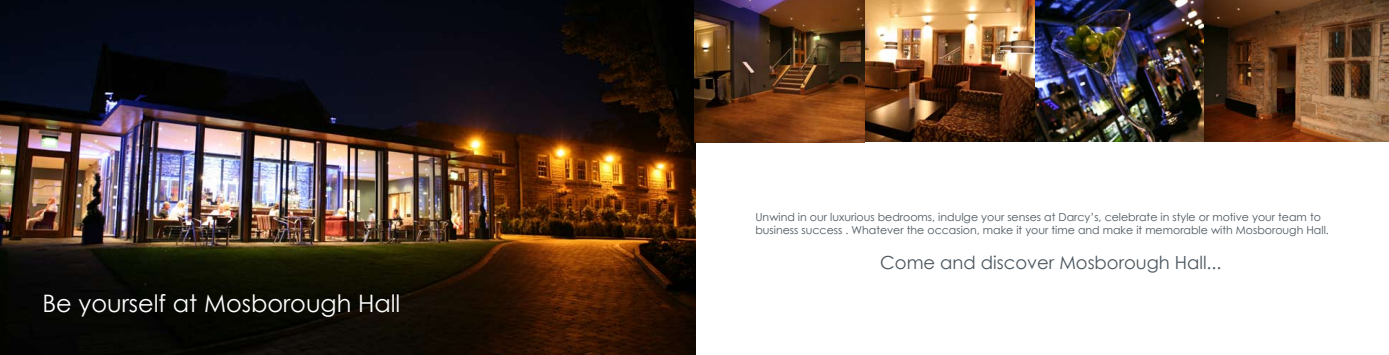
<style>
.page{position:relative;width:1389px;height:355px;background:#fff}
.page>*{position:absolute;margin:0;border:0;box-sizing:border-box;transform-origin:0 0}
.t1{font:24px "Century Gothic";color:#fff}
.t2{font:18px "Century Gothic";color:#4c575f}
.t3{font:11px/13.2px "Century Gothic";color:#4c575f}
</style>
<div class="page">
<img style="left:0;top:0;width:695px;height:354px">
<img style="left:694px;top:0;width:695px;height:142px">
<h1 class="t1" style="left:43px;top:288px;width:359px">Be yourself at Mosborough Hall</h1>
<p class="t3" style="left:755px;top:210px;width:575px">Unwind in our luxurious bedrooms, indulge your senses at Darcy’s, celebrate in style or motive your team to business success . Whatever the occasion, make it your time and make it memorable with Mosborough Hall.</p>
<h2 class="t2" style="left:880px;top:251px;width:343px">Come and discover Mosborough Hall...</h2>
</div>
